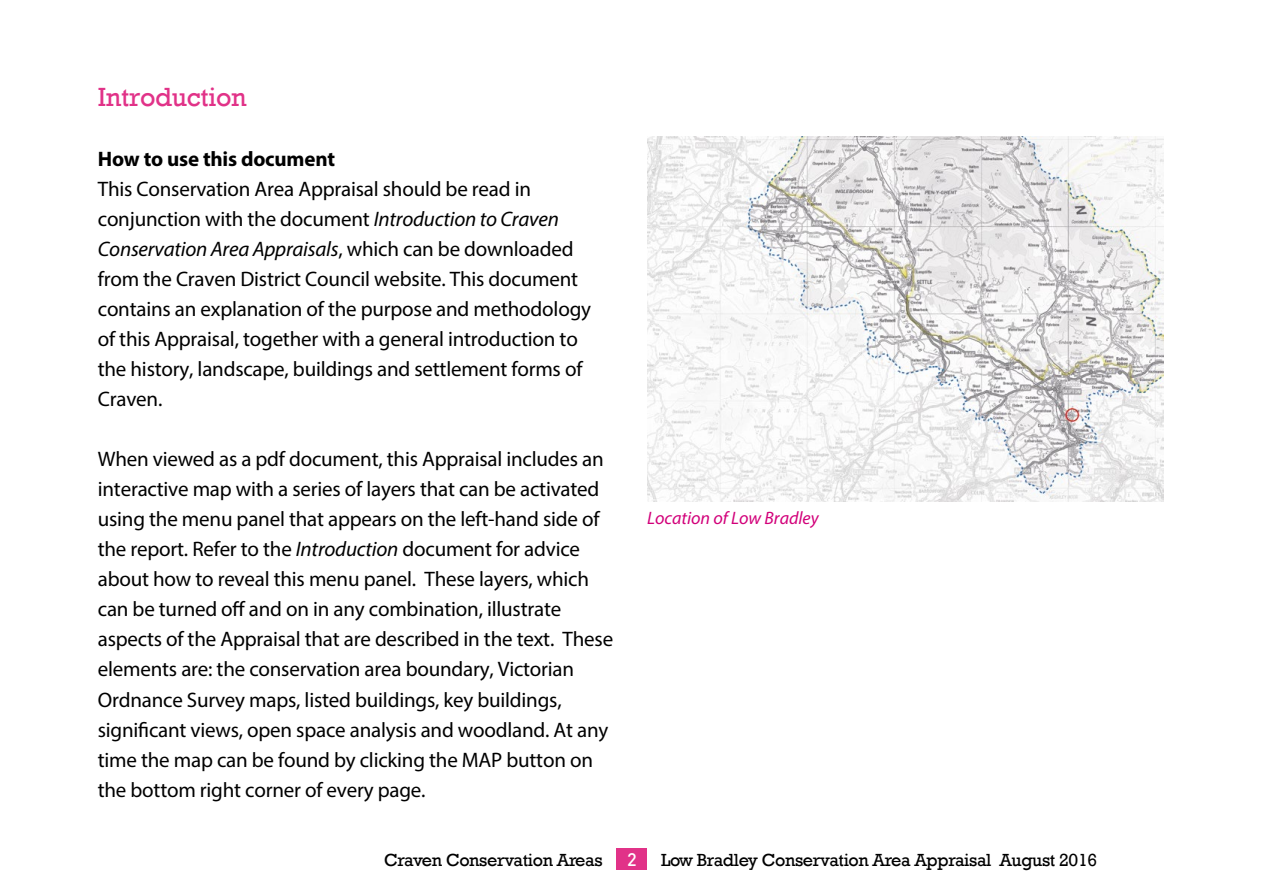
<style>
.page{position:relative;width:1263px;height:893px;background:#fff}
.page>*{position:absolute;margin:0;border:0;box-sizing:border-box;transform-origin:0 0}
.t1{font:27px "Rockwell";letter-spacing:-.01em;color:#e13288}
.t2{font:21px/30px "Myriad Pro";letter-spacing:-.01em;color:#000}
.t3{font:700 21px "Myriad Pro";letter-spacing:-.01em;color:#000}
.t4{font:18px "Rockwell";letter-spacing:-.02em;color:#000}
.t5{font:italic 18px "Myriad Pro";color:#d2007a}
.t6{font:500 18px "DIN";color:#fff}
.s1{font-style:italic}
</style>
<div class="page">
<div style="left:617px;top:848px;width:30px;height:22px;background:#e13288"></div>
<img style="left:647px;top:136px;width:517px;height:366px">
<h2 class="t1" style="left:98px;top:82px;width:150px">Introduction</h2>
<h3 class="t3" style="left:98px;top:146px;width:239px">How to use this document</h3>
<p class="t2" style="left:98px;top:174px;width:495px">This Conservation Area Appraisal should be read in conjunction with the document <span class="s1">Introduction to Craven Conservation Area Appraisals</span>, which can be downloaded from the Craven District Council website. This document contains an explanation of the purpose and methodology of this Appraisal, together with a general introduction to the history, landscape, buildings and settlement forms of Craven.</p>
<p class="t2" style="left:98px;top:444px;width:517px">When viewed as a pdf document, this Appraisal includes an interactive map with a series of layers that can be activated using the menu panel that appears on the left-hand side of the report. Refer to the <span class="s1">Introduction</span> document for advice about how to reveal this menu panel. These layers, which can be turned of and on in any combination, illustrate aspects of the Appraisal that are described in the text. These elements are: the conservation area boundary, Victorian Ordnance Survey maps, listed buildings, key buildings, signifcant views, open space analysis and woodland. At any time the map can be found by clicking the MAP button on the bottom right corner of every page.</p>
<p class="t5" style="left:647px;top:507px;width:173px">Location of Low Bradley</p>
<p class="t4" style="left:384px;top:849px;width:220px">Craven Conservation Areas</p>
<p class="t6" style="left:627px;top:848px;width:11px">2</p>
<p class="t4" style="left:661px;top:849px;width:438px">Low Bradley Conservation Area Appraisal August 2016</p>
</div>
